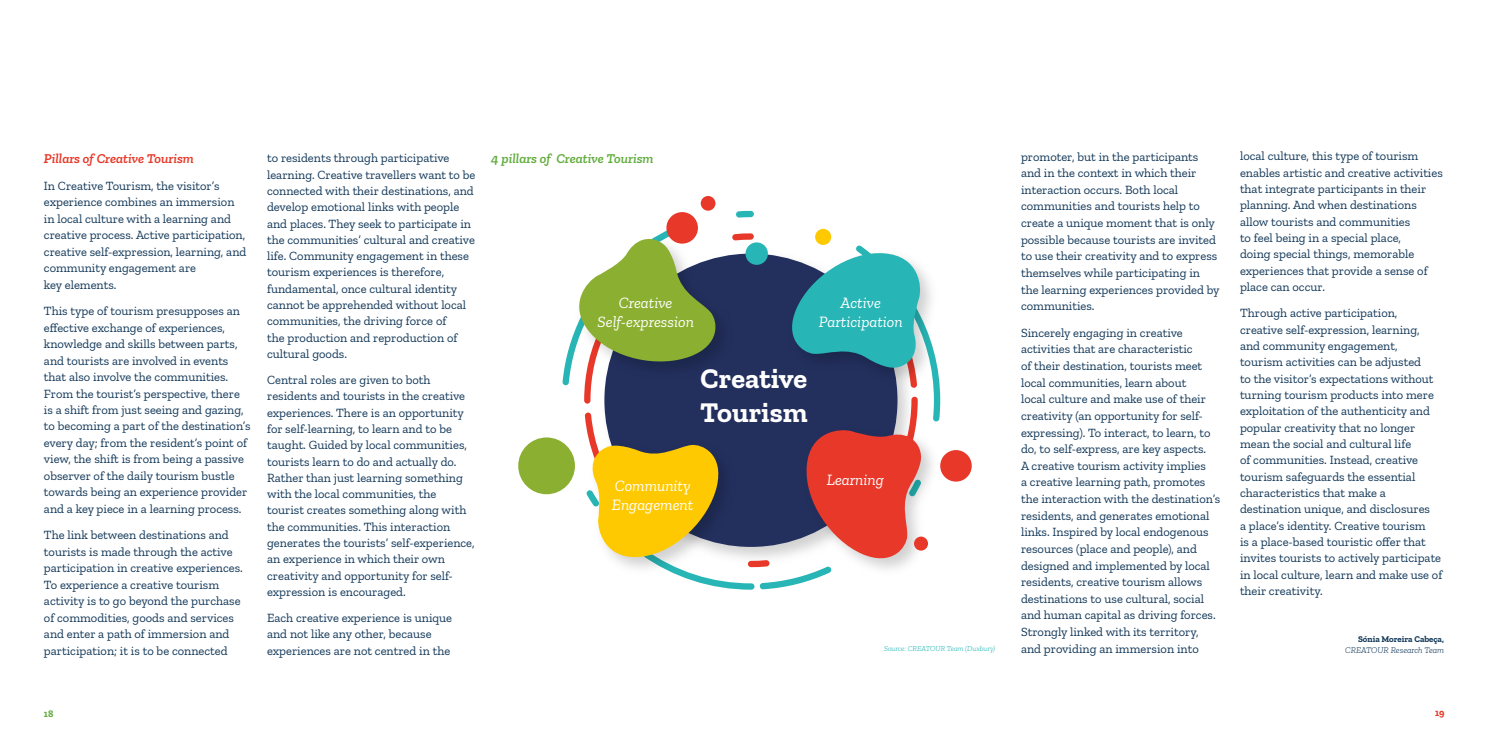
<style>
.page{position:relative;width:1489px;height:745px;background:#fff}
.page>*{position:absolute;margin:0;border:0;box-sizing:border-box;transform-origin:0 0}
.t1{font:700 28.38px/34px "Zilla Slab";color:#fff}
.t2{font:italic 15.75px/18.9px "Zilla Slab";color:#fff;text-align:center}
.t3{font:italic 600 13.75px "Zilla Slab";color:#63ad3f}
.t4{font:italic 600 13.75px "Zilla Slab";color:#e73929}
.t5{font:12.5px/16.2px "Zilla Slab";color:#113758}
.t6{font:700 10px "Zilla Slab";color:#63ad3f}
.t7{font:700 10px "Zilla Slab";color:#e73929}
.t8{font:italic 300 8.75px "Zilla Slab";color:#113758}
.t9{font:700 8.75px "Zilla Slab";color:#113758}
.t10{font:italic 300 7.5px "Zilla Slab";color:#23b5b5}
</style>
<div class="page">
<svg style="left:562px;top:211px;width:378px;height:378px;fill:#23305e"></svg>
<div style="left:518px;top:437px;width:57px;height:57px;background:#8baf30;border-radius:50%"></div>
<div style="left:815px;top:229px;width:16px;height:16px;background:#fec900;border-radius:50%"></div>
<div style="left:666px;top:212px;width:32px;height:31px;background:#e7382a;border-radius:50%"></div>
<div style="left:940px;top:450px;width:31px;height:31px;background:#e7382a;border-radius:50%"></div>
<div style="left:700px;top:196px;width:15px;height:14px;background:#e7382a;border-radius:50%"></div>
<img style="left:571px;top:230px;width:167px;height:154px">
<svg style="left:567px;top:237px;width:154px;height:131px"></svg>
<img style="left:783px;top:245px;width:157px;height:145px">
<svg style="left:783px;top:250px;width:139px;height:119px;background:#40a1aa"></svg>
<img style="left:798px;top:421px;width:145px;height:159px">
<svg style="left:804px;top:427px;width:118px;height:139px;background:#d35f59"></svg>
<img style="left:584px;top:436px;width:157px;height:143px">
<svg style="left:591px;top:443px;width:133px;height:117px;background:#dcb830"></svg>
<div style="left:914px;top:536px;width:14px;height:14px;background:#e7382a;border-radius:50%"></div>
<div style="left:745px;top:242px;width:23px;height:23px;background:#28b5b5;border-radius:50%"></div>
<p class="t4" style="left:44px;top:151px;width:151px">Pillars of Creative Tourism</p>
<p class="t5" style="left:44px;top:177px;width:204px">In Creative Tourism, the visitor’s experience combines an immersion in local culture with a learning and creative process. Active participation, creative self-expression, learning, and community engagement are<br>key elements.</p>
<p class="t5" style="left:44px;top:302px;width:208px">This type of tourism presupposes an effective exchange of experiences, knowledge and skills between parts, and tourists are involved in events that also involve the communities.<br>From the tourist’s perspective, there is a shift from just seeing and gazing, to becoming a part of the destination’s every day; from the resident’s point of view, the shift is from being a passive observer of the daily tourism bustle towards being an experience provider and a key piece in a learning process.</p>
<p class="t5" style="left:44px;top:526px;width:200px">The link between destinations and tourists is made through the active participation in creative experiences.<br>To experience a creative tourism activity is to go beyond the purchase of commodities, goods and services and enter a path of immersion and participation; it is to be connected</p>
<p class="t5" style="left:267px;top:150px;width:210px">to residents through participative learning. Creative travellers want to be connected with their destinations, and develop emotional links with people and places. They seek to participate in the communities’ cultural and creative life. Community engagement in these tourism experiences is therefore, fundamental, once cultural identity cannot be apprehended without local communities, the driving force of<br>the production and reproduction of cultural goods.</p>
<p class="t5" style="left:267px;top:371px;width:209px">Central roles are given to both residents and tourists in the creative experiences. There is an opportunity for self-learning, to learn and to be taught. Guided by local communities, tourists learn to do and actually do.<br>Rather than just learning something with the local communities, the tourist creates something along with the communities. This interaction generates the tourists’ self-experience, an experience in which their own creativity and opportunity for self&shy;expression is encouraged.</p>
<p class="t5" style="left:267px;top:609px;width:186px">Each creative experience is unique and not like any other, because experiences are not centred in the</p>
<p class="t3" style="left:491px;top:151px;width:164px">4 pillars of Creative Tourism</p>
<p class="t2" style="left:597px;top:293px;width:98px">Creative<br>Self-expression</p>
<p class="t2" style="left:819px;top:293px;width:85px">Active<br>Participation</p>
<h1 class="t1" style="left:700px;top:361px;width:109px">Creative<br>Tourism</h1>
<p class="t2" style="left:612px;top:476px;width:83px;text-align:left">Community<br>Engagement</p>
<p class="t2" style="left:826px;top:470px;width:59px">Learning</p>
<p class="t10" style="left:884px;top:644px;width:113px">Source: CREATOUR Team (Duxbury)</p>
<p class="t5" style="left:1020px;top:148px;width:200px;line-height:16.6px">promoter, but in the participants and in the context in which their interaction occurs. Both local communities and tourists help to create a unique moment that is only possible because tourists are invited to use their creativity and to express themselves while participating in the learning experiences provided by communities.</p>
<p class="t5" style="left:1020px;top:324px;width:201px;line-height:16.6px">Sincerely engaging in creative activities that are characteristic<br>of their destination, tourists meet local communities, learn about<br>local culture and make use of their creativity (an opportunity for self&shy;expressing). To interact, to learn, to do, to self-express, are key aspects.<br>A creative tourism activity implies<br>a creative learning path, promotes the interaction with the destination’s residents, and generates emotional links. Inspired by local endogenous resources (place and people), and designed and implemented by local residents, creative tourism allows destinations to use cultural, social and human capital as driving forces.<br>Strongly linked with its territory, and providing an immersion into</p>
<p class="t5" style="left:1239px;top:148px;width:204px">local culture, this type of tourism enables artistic and creative activities that integrate participants in their planning. And when destinations allow tourists and communities<br>to feel being in a special place,<br>doing special things, memorable experiences that provide a sense of place can occur.</p>
<p class="t5" style="left:1239px;top:305px;width:204px">Through active participation, creative self-expression, learning, and community engagement, tourism activities can be adjusted<br>to the visitor’s expectations without turning tourism products into mere exploitation of the authenticity and popular creativity that no longer mean the social and cultural life<br>of communities. Instead, creative tourism safeguards the essential characteristics that make a destination unique, and disclosures<br>a place’s identity. Creative tourism<br>is a place-based touristic offer that invites tourists to actively participate in local culture, learn and make use of their creativity.</p>
<p class="t9" style="left:1357px;top:633px;width:87px">Sónia Moreira Cabeça,</p>
<p class="t8" style="left:1345px;top:644px;width:100px">CREATOUR Research Team</p>
<p class="t6" style="left:44px;top:707px;width:11px">18</p>
<p class="t7" style="left:1434px;top:706px;width:11px">19</p>
</div>
